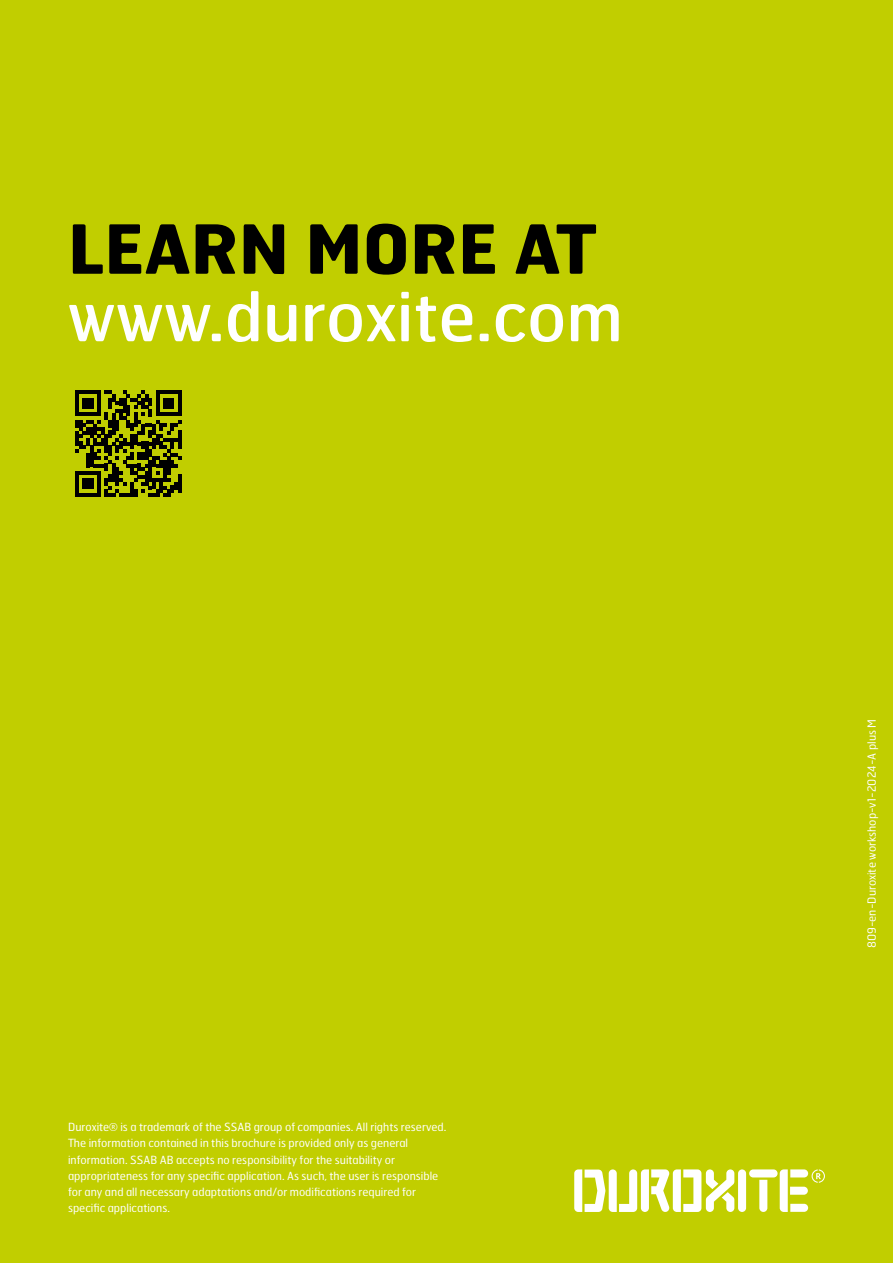
<style>
.page{position:relative;width:893px;height:1263px;background:#c1ce00}
.page>*{position:absolute;margin:0;border:0;box-sizing:border-box;transform-origin:0 0}
.t1{font:67.5px "Hermes FB";color:#fff}
.t2{font:700 67.5px "Hermes FB";color:#000}
.t3{font:11.25px/16px "Hermes FB";color:#fff}
</style>
<div class="page">
<div style="left:738px;top:1169px;width:8px;height:43px;background:#fff;border-radius:4px"></div>
<svg style="left:574px;top:1169px;width:160px;height:43px"></svg>
<div style="left:749px;top:1169px;width:29px;height:8px;background:#fff;border-radius:4px"></div>
<svg style="left:759px;top:1180px;width:8px;height:32px"></svg>
<svg style="left:780px;top:1169px;width:45px;height:43px"></svg>
<svg style="left:75px;top:391px;width:106px;height:106px"></svg>
<hr style="left:178px;top:475px;width:3px;height:18px;background:#000">
<h1 class="t2" style="left:68px;top:205px;width:530px">LEARN MORE AT</h1>
<h1 class="t1" style="left:68px;top:273px;width:557px">www.duroxite.com</h1>
<p class="t3" style="left:68px;top:1119px;width:380px">Duroxite® is a trademark of the SSAB group of companies. All rights reserved.<br>The information contained in this brochure is provided only as general information. SSAB AB accepts no responsibility for the suitability or appropriateness for any specific application. As such, the user is responsible for any and all necessary adaptations and/or modifications required for specific applications.</p>
<p class="t3" style="left:863px;top:948px;width:231px;rotate:-90deg">809-en-Duroxite workshop-v1-2024-A plus M</p>
</div>
